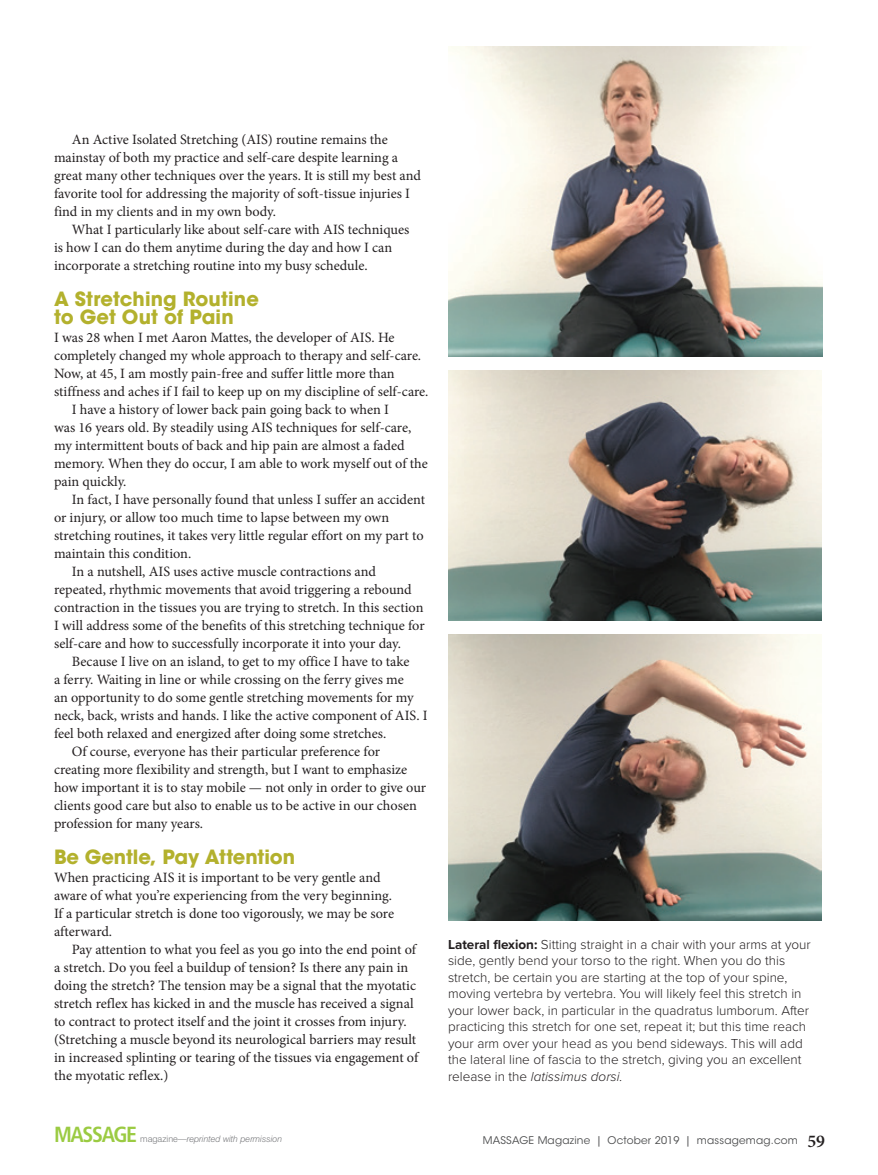
<style>
.page{position:relative;width:878px;height:1175px;background:#fff}
.page>*{position:absolute;margin:0;border:0;box-sizing:border-box;transform-origin:0 0}
.t1{font:700 condensed 21.9px "Frutiger LT Std";letter-spacing:-.06em;color:#9bcb42}
.Body_Subhead_AV{font:700 19.5px/18px "ITC Avant Garde Std";color:#b3b12d}
.Body_text_Minion_Pro{font:14.25px/18px "Minion Pro";letter-spacing:-.005em;color:#231f20}
.Caption_SW{font:300 13.5px/16.5px "Proxima Nova";color:#231f20}
.t2{font:10.5px "ITC Avant Garde Std";letter-spacing:.02em;color:#4b4c4d}
.t3{font:italic 300 8.85px "Swiss 721 BT";color:#757679}
.s1{font-weight:700}
.s2{font-style:italic}
.s3{font-style:normal}
.s4{font-family:"Minion Pro";font-weight:600;font-size:18px;color:#231f20}
</style>
<div class="page">
<img style="left:449px;top:46px;width:373px;height:310px">
<img style="left:448px;top:370px;width:373px;height:251px">
<img style="left:448px;top:634px;width:373px;height:286px">
<p class="Body_text_Minion_Pro" style="left:54px;top:131px;width:368px;text-indent:18px">An Active Isolated Stretching (AIS) routine remains the mainstay of both my practice and self-care despite learning a great many other techniques over the years. It is still my best and favorite tool for addressing the majority of soft-tissue injuries I find in my clients and in my own body.</p>
<p class="Body_text_Minion_Pro" style="left:54px;top:221px;width:357px;text-indent:18px">What I particularly like about self-care with AIS techniques is how I can do them anytime during the day and how I can incorporate a stretching routine into my busy schedule.</p>
<p class="Body_Subhead_AV" style="left:54px;top:290px;width:206px">A Stretching Routine to Get Out of Pain</p>
<p class="Body_text_Minion_Pro" style="left:54px;top:329px;width:376px">I was 28 when I met Aaron Mattes, the developer of AIS. He completely changed my whole approach to therapy and self-care.<br>Now, at 45, I am mostly pain-free and suffer little more than stiffness and aches if I fail to keep up on my discipline of self-care.</p>
<p class="Body_text_Minion_Pro" style="left:54px;top:401px;width:375px;text-indent:18px">I have a history of lower back pain going back to when I<br>was 16 years old. By steadily using AIS techniques for self-care, my intermittent bouts of back and hip pain are almost a faded memory. When they do occur, I am able to work myself out of the pain quickly.</p>
<p class="Body_text_Minion_Pro" style="left:54px;top:491px;width:372px;text-indent:18px">In fact, I have personally found that unless I suffer an accident or injury, or allow too much time to lapse between my own stretching routines, it takes very little regular effort on my part to maintain this condition.</p>
<p class="Body_text_Minion_Pro" style="left:54px;top:563px;width:372px;text-indent:18px">In a nutshell, AIS uses active muscle contractions and repeated, rhythmic movements that avoid triggering a rebound contraction in the tissues you are trying to stretch. In this section I will address some of the benefits of this stretching technique for self-care and how to successfully incorporate it into your day.</p>
<p class="Body_text_Minion_Pro" style="left:54px;top:653px;width:375px;text-indent:18px">Because I live on an island, to get to my office I have to take<br>a ferry. Waiting in line or while crossing on the ferry gives me<br>an opportunity to do some gentle stretching movements for my neck, back, wrists and hands. I like the active component of AIS. I feel both relaxed and energized after doing some stretches.</p>
<p class="Body_text_Minion_Pro" style="left:54px;top:743px;width:374px;text-indent:18px">Of course, everyone has their particular preference for creating more flexibility and strength, but I want to emphasize how important it is to stay mobile — not only in order to give our clients good care but also to enable us to be active in our chosen profession for many years.</p>
<p class="Body_Subhead_AV" style="left:54px;top:848px;width:242px">Be Gentle, Pay Attention</p>
<p class="Body_text_Minion_Pro" style="left:54px;top:869px;width:341px">When practicing AIS it is important to be very gentle and aware of what you’re experiencing from the very beginning.<br>If a particular stretch is done too vigorously, we may be sore afterward.</p>
<p class="Body_text_Minion_Pro" style="left:54px;top:941px;width:366px;text-indent:18px">Pay attention to what you feel as you go into the end point of a stretch. Do you feel a buildup of tension? Is there any pain in doing the stretch? The tension may be a signal that the myotatic stretch reflex has kicked in and the muscle has received a signal to contract to protect itself and the joint it crosses from injury. (Stretching a muscle beyond its neurological barriers may result in increased splinting or tearing of the tissues via engagement of the myotatic reflex.)</p>
<p class="Caption_SW" style="left:448px;top:935px;width:364px"><span class="s1">Lateral flexion:</span> Sitting straight in a chair with your arms at your side, gently bend your torso to the right. When you do this stretch, be certain you are starting at the top of your spine, moving vertebra by vertebra. You will likely feel this stretch in your lower back, in particular in the quadratus lumborum. After practicing this stretch for one set, repeat it; but this time reach your arm over your head as you bend sideways. This will add the lateral line of fascia to the stretch, giving you an excellent release in the <span class="s2">latissimus dorsi.</span></p>
<p class="t1" style="left:54px;top:1121px;width:85px">MASSAGE</p>
<p class="t3" style="left:140px;top:1133px;width:143px"><span class="s3">magazine—</span>reprinted with permission</p>
<p class="t2" style="left:483px;top:1133px;width:344px">MASSAGE Magazine | October 2019 | massagemag.com <span class="s4">59</span></p>
</div>
